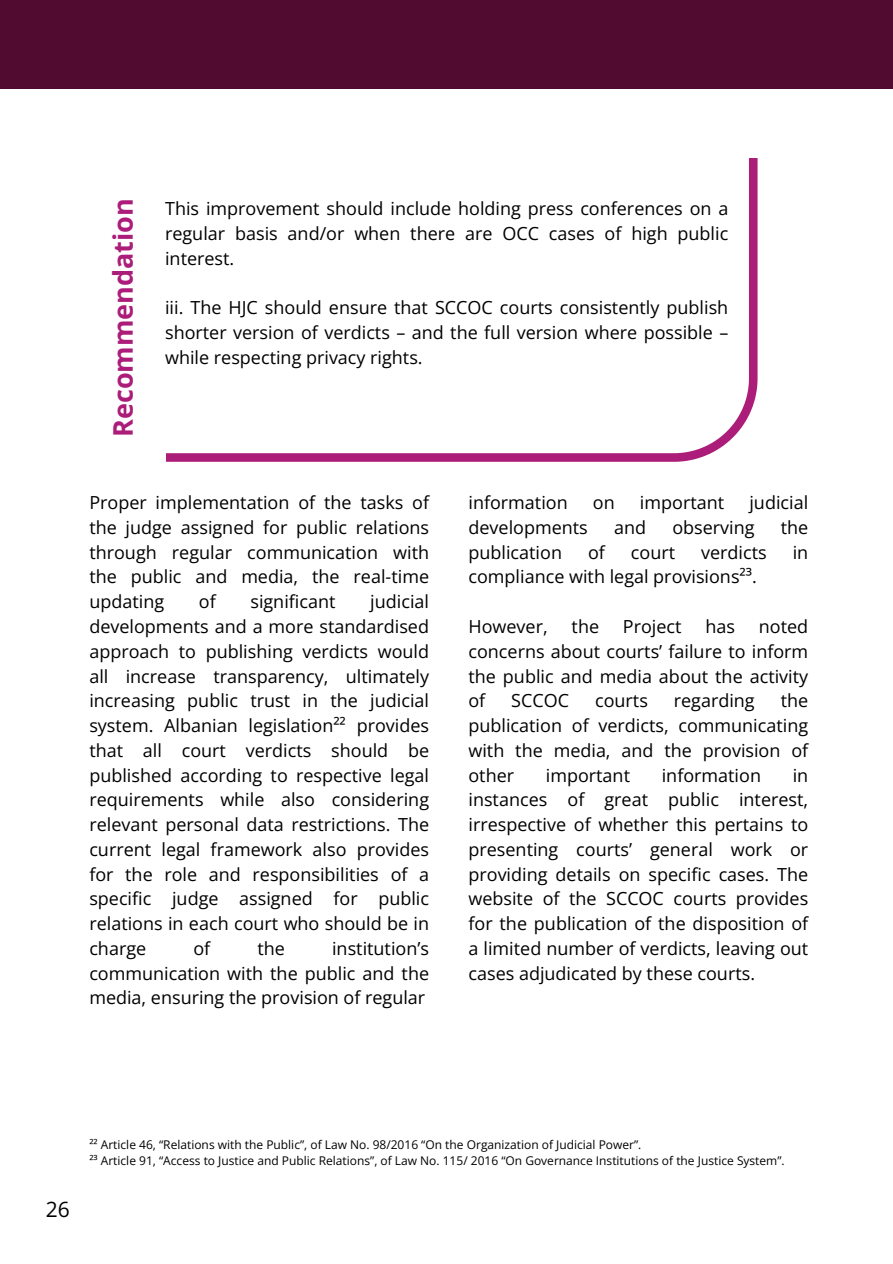
<style>
.page{position:relative;width:893px;height:1264px;background:#fff}
.page>*{position:absolute;margin:0;border:0;box-sizing:border-box;transform-origin:0 0}
.t1{font:700 27px "Open Sans";color:#ab1d79}
.t2{font:21px "Open Sans";color:#000}
.t3{font:18px/24.8px "Open Sans";color:#000;text-align:justify}
.t4{font:12px "Open Sans";color:#000}
</style>
<div class="page">
<svg style="left:166px;top:158px;width:591px;height:304px"></svg>
<div style="left:0;top:0;width:892px;height:89px;background:#510b30"></div>
<p class="t1" style="left:104px;top:437px;width:240px;rotate:-90deg">Recommendation</p>
<h2 class="t3" style="left:165px;top:196px;width:564px">This improvement should include holding press conferences on a regular basis and/or when there are OCC cases of high public interest.</h2>
<h2 class="t3" style="left:165px;top:295px;width:564px">iii. The HJC should ensure that SCCOC courts consistently publish shorter version of verdicts – and the full version where possible – while respecting privacy rights.</h2>
<p class="t3" style="left:89px;top:490px;width:341px">Proper implementation of the tasks of the judge assigned for public relations through regular communication with the public and media, the real-time updating</p>
<p class="t3" style="left:199px;top:589px;width:18px">of</p>
<p class="t3" style="left:250px;top:589px;width:87px">significant</p>
<p class="t3" style="left:89px;top:589px;width:341px;text-indent:281px">judicial developments and a more standardised approach to publishing verdicts would all increase transparency, ultimately increasing public trust in the judicial system. Albanian legislation²² provides that all court verdicts should be published according to respective legal requirements while also considering relevant personal data restrictions. The current legal framework also provides for the role and responsibilities of a specific judge assigned for public relations in each court who should be in charge</p>
<p class="t3" style="left:193px;top:935px;width:18px">of</p>
<p class="t3" style="left:257px;top:935px;width:29px">the</p>
<p class="t3" style="left:89px;top:935px;width:341px;text-indent:243px">institution’s communication with the public and the media, ensuring the provision of regular</p>
<h1 class="t3" style="left:468px;top:490px;width:101px">information</h1>
<h1 class="t3" style="left:593px;top:490px;width:23px">on</h1>
<h1 class="t3" style="left:640px;top:490px;width:86px">important</h1>
<h1 class="t3" style="left:749px;top:490px;width:60px">judicial</h1>
<h1 class="t3" style="left:468px;top:514px;width:121px">developments</h1>
<h1 class="t3" style="left:614px;top:514px;width:34px">and</h1>
<h1 class="t3" style="left:672px;top:514px;width:84px">observing</h1>
<h1 class="t3" style="left:780px;top:514px;width:29px">the</h1>
<h1 class="t3" style="left:468px;top:539px;width:95px">publication</h1>
<h1 class="t3" style="left:588px;top:539px;width:18px">of</h1>
<h1 class="t3" style="left:631px;top:539px;width:46px">court</h1>
<h1 class="t3" style="left:701px;top:539px;width:67px">verdicts</h1>
<h1 class="t3" style="left:792px;top:539px;width:17px">in</h1>
<h1 class="t3" style="left:468px;top:564px;width:290px">compliance with legal provisions²³.</h1>
<h2 class="t3" style="left:468px;top:613px;width:81px">However,</h2>
<h2 class="t3" style="left:571px;top:613px;width:29px">the</h2>
<h2 class="t3" style="left:623px;top:613px;width:60px">Project</h2>
<h2 class="t3" style="left:705px;top:613px;width:31px">has</h2>
<h2 class="t3" style="left:468px;top:613px;width:341px;text-indent:290px">noted concerns about courts’ failure to inform the public and media about the activity of</h2>
<h2 class="t3" style="left:468px;top:688px;width:341px;text-indent:312px">the publication of verdicts, communicating with the media, and the provision of other</h2>
<h2 class="t3" style="left:511px;top:688px;width:59px">SCCOC</h2>
<h2 class="t3" style="left:595px;top:688px;width:54px">courts</h2>
<h2 class="t3" style="left:673px;top:688px;width:82px">regarding</h2>
<h2 class="t3" style="left:546px;top:762px;width:86px">important</h2>
<h2 class="t3" style="left:661px;top:762px;width:101px">information</h2>
<h2 class="t3" style="left:468px;top:762px;width:341px;text-indent:324px">in instances of great public interest, irrespective of whether this pertains to presenting courts’ general work or providing details on specific cases. The website of the SCCOC courts provides for the publication of the disposition of a limited number of verdicts, leaving out cases adjudicated by these courts.</h2>
<p class="t2" style="left:46px;top:1194px;width:25px">26</p>
<h2 class="t4" style="left:89px;top:1136px;width:553px">²² Article 46, “Relations with the Public”, of Law No. 98/2016 “On the Organization of Judicial Power”.</h2>
<h2 class="t4" style="left:89px;top:1152px;width:696px">²³ Article 91, “Access to Justice and Public Relations”, of Law No. 115/ 2016 “On Governance Institutions of the Justice System”.</h2>
</div>
